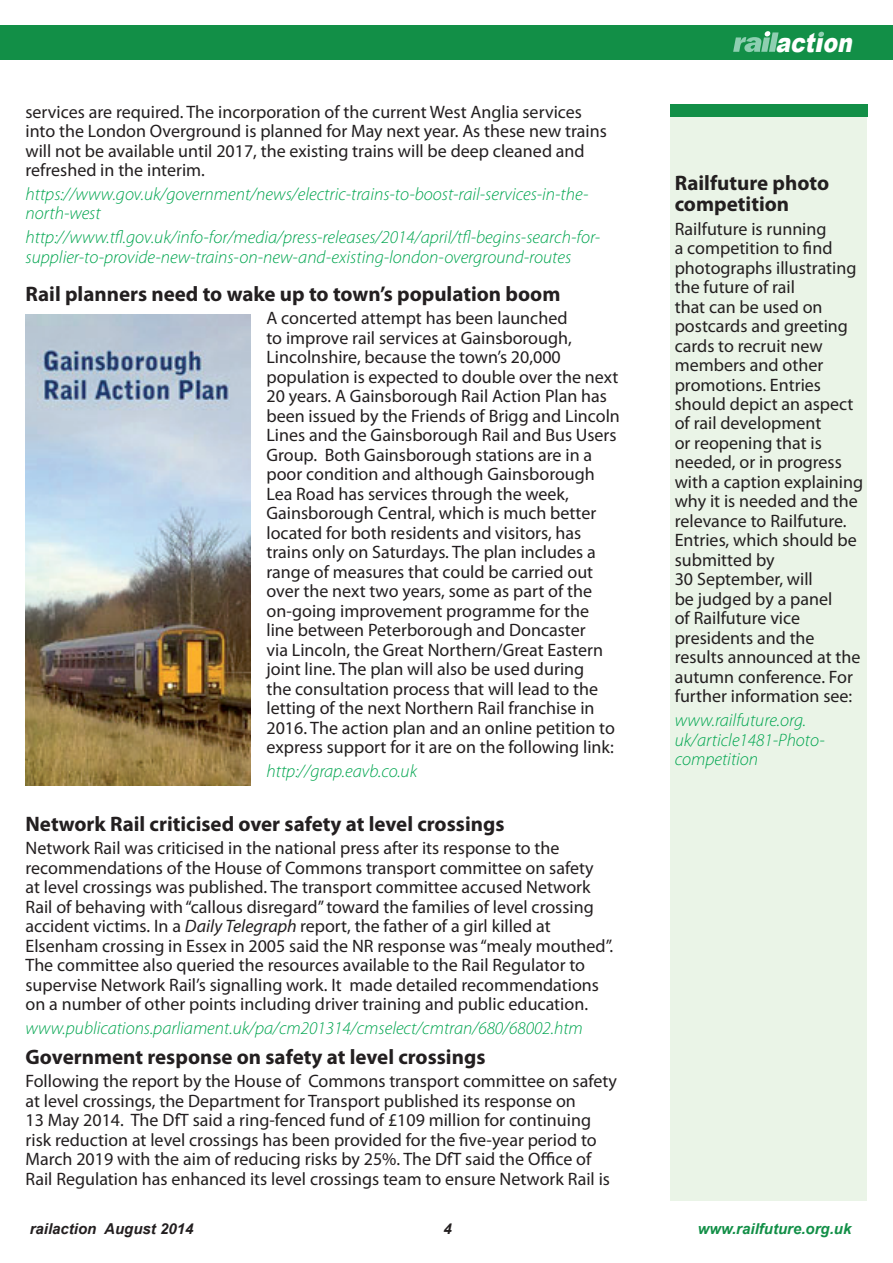
<style>
.page{position:relative;width:893px;height:1263px;background:#fff}
.page>*{position:absolute;margin:0;border:0;box-sizing:border-box;transform-origin:0 0}
.t1{font:italic 900 26.7px "Arial";color:#fff;scale:.81 1}
.t2{font:700 21px/21px "Myriad Pro";color:#231f20}
.t3{font:18px/19.5px "Myriad Pro";color:#231f20}
.t4{font:italic 300 18px/19.5px "Myriad Pro";color:#00a54f}
.t5{font:italic 700 15px "Arial";color:#231f20}
.t6{font:italic 700 15px "Arial";color:#128f47}
.s1{font-style:italic}
</style>
<div class="page">
<div style="left:0;top:26px;width:893px;height:34px;background:#128f47"></div>
<svg style="left:733px;top:31px;width:46px;height:21px"></svg>
<svg style="left:818px;top:32px;width:6px;height:5px"></svg>
<div style="left:670px;top:104px;width:197px;height:1096px;background:#eaf4e7"></div>
<div style="left:670px;top:104px;width:197px;height:13px;background:#128f47"></div>
<img style="left:26px;top:314px;width:224px;height:471px">
<p class="t3" style="left:26px;top:102px;width:583px">services are required. The incorporation of the current West Anglia services into the London Overground is planned for May next year. As these new trains will not be available until 2017, the existing trains will be deep cleaned and refreshed in the interim.</p>
<p class="t4" style="left:26px;top:185px;width:564px">https://www.gov.uk/government/news/electric-trains-to-boost-rail-services-in-the&shy;north-west</p>
<p class="t4" style="left:26px;top:228px;width:576px">http://www.tfl.gov.uk/info-for/media/press-releases/2014/april/tfl-begins-search-for&shy;supplier-to-provide-new-trains-on-new-and-existing-london-overground-routes</p>
<p class="t2" style="left:26px;top:282px;width:536px">Rail planners need to wake up to town’s population boom</p>
<p class="t3" style="left:266px;top:308px;width:355px">A concerted attempt has been launched<br>to improve rail services at Gainsborough, Lincolnshire, because the town’s 20,000 population is expected to double over the next 20 years. A Gainsborough Rail Action Plan has been issued by the Friends of Brigg and Lincoln Lines and the Gainsborough Rail and Bus Users Group. Both Gainsborough stations are in a poor condition and although Gainsborough Lea Road has services through the week, Gainsborough Central, which is much better located for both residents and visitors, has trains only on Saturdays. The plan includes a range of measures that could be carried out over the next two years, some as part of the on-going improvement programme for the line between Peterborough and Doncaster<br>via Lincoln, the Great Northern/Great Eastern joint line. The plan will also be used during<br>the consultation process that will lead to the letting of the next Northern Rail franchise in 2016. The action plan and an online petition to express support for it are on the following link:</p>
<p class="t4" style="left:266px;top:762px;width:152px">http://grap.eavb.co.uk</p>
<p class="t2" style="left:26px;top:812px;width:480px">Network Rail criticised over safety at level crossings</p>
<p class="t3" style="left:26px;top:838px;width:589px">Network Rail was criticised in the national press after its response to the recommendations of the House of Commons transport committee on safety<br>at level crossings was published. The transport committee accused Network Rail of behaving with “callous disregard” toward the families of level crossing accident victims. In a <span class="s1">Daily Telegraph</span> report, the father of a girl killed at Elsenham crossing in Essex in 2005 said the NR response was “mealy mouthed”.<br>The committee also queried the resources available to the Rail Regulator to supervise Network Rail’s signalling work. It made detailed recommendations on a number of other points including driver training and public education.</p>
<p class="t4" style="left:26px;top:1019px;width:559px">www.publications.parliament.uk/pa/cm201314/cmselect/cmtran/680/68002.htm</p>
<p class="t2" style="left:26px;top:1045px;width:461px">Government response on safety at level crossings</p>
<p class="t3" style="left:26px;top:1071px;width:593px">Following the report by the House of Commons transport committee on safety at level crossings, the Department for Transport published its response on<br>13 May 2014. The DfT said a ring-fenced fund of £109 million for continuing risk reduction at level crossings has been provided for the five-year period to March 2019 with the aim of reducing risks by 25%. The DfT said the Office of Rail Regulation has enhanced its level crossings team to ensure Network Rail is</p>
<h1 class="t1" style="left:775px;top:23px;width:104px">action</h1>
<p class="t2" style="left:675px;top:171px;width:156px">Railfuture photo competition</p>
<p class="t3" style="left:675px;top:218px;width:190px">Railfuture is running<br>a competition to find photographs illustrating the future of rail<br>that can be used on postcards and greeting cards to recruit new members and other promotions. Entries should depict an aspect of rail development<br>or reopening that is needed, or in progress with a caption explaining why it is needed and the relevance to Railfuture.<br>Entries, which should be submitted by<br>30 September, will<br>be judged by a panel<br>of Railfuture vice presidents and the results announced at the autumn conference. For further information see:</p>
<p class="t4" style="left:675px;top:711px;width:152px">www.railfuture.org. uk/article1481-Photo&shy;competition</p>
<p class="t5" style="left:30px;top:1219px;width:165px">railaction August 2014</p>
<p class="t5" style="left:444px;top:1219px;width:10px">4</p>
<p class="t6" style="left:698px;top:1219px;width:155px">www.railfuture.org.uk</p>
</div>
